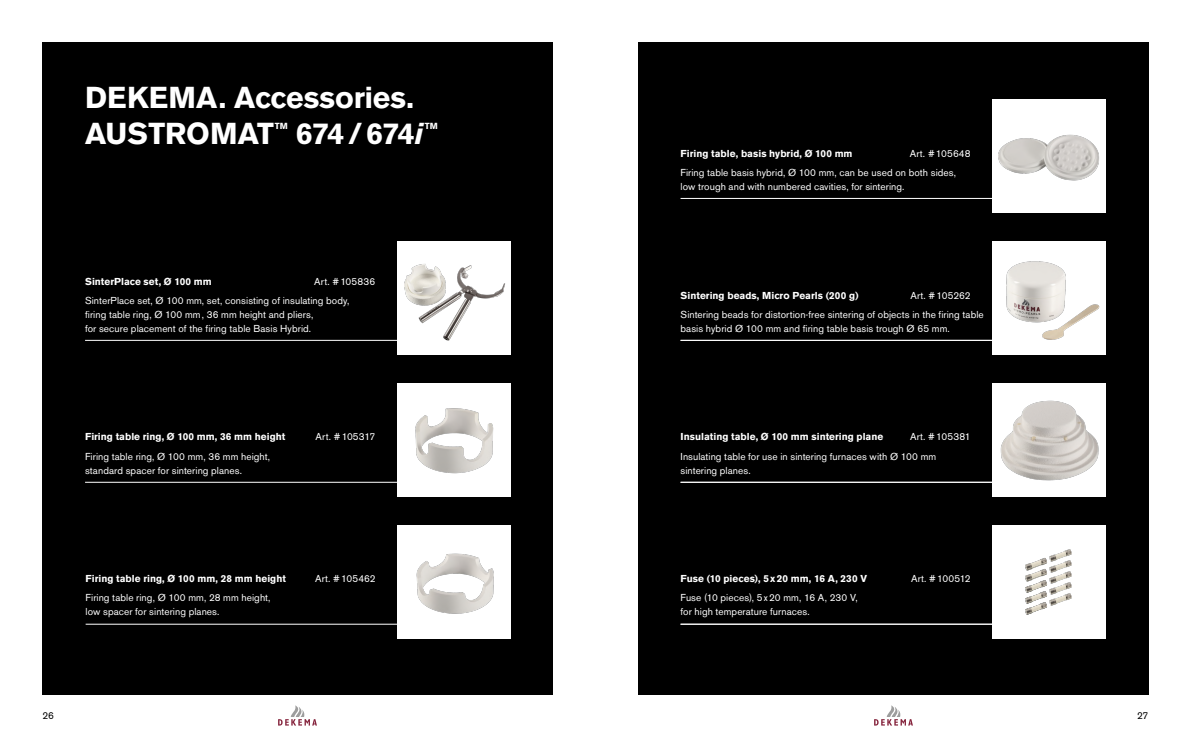
<style>
.page{position:relative;width:1191px;height:738px;background:#fff}
.page>*{position:absolute;margin:0;border:0;box-sizing:border-box;transform-origin:0 0}
.t1{font:700 30px/36px "Akzidenz Grotesk BE";color:#fff}
.t2{font:10px/19px "Akzidenz Grotesk BE";letter-spacing:.01em;color:#fff}
.t3{font:700 10px "Akzidenz Grotesk BE";letter-spacing:.005em;color:#fff}
.t4{font:10px "Akzidenz Grotesk BE";color:#000}
.t5{font:700 8.7px "Akzidenz Grotesk BE";color:#fff}
.s1{font-style:italic}
</style>
<div class="page">
<div style="left:43px;top:43px;width:510px;height:651px;background:#000"></div>
<div style="left:638px;top:43px;width:510px;height:651px;background:#000"></div>
<svg style="left:278px;top:705px;width:39px;height:20px"></svg>
<svg style="left:874px;top:705px;width:39px;height:20px"></svg>
<hr style="left:680px;top:198px;width:325px;height:1px;background:#fff">
<hr style="left:680px;top:340px;width:325px;height:1px;background:#fff">
<hr style="left:680px;top:481px;width:325px;height:1px;background:#fff">
<hr style="left:85px;top:340px;width:324px;height:1px;background:#fff">
<hr style="left:85px;top:481px;width:324px;height:1px;background:#fff">
<hr style="left:86px;top:623px;width:324px;height:1px;background:#fff">
<hr style="left:680px;top:623px;width:325px;height:1px;background:#fff">
<div style="left:992px;top:99px;width:114px;height:114px;background:#fff"></div>
<img style="left:998px;top:134px;width:101px;height:47px">
<img style="left:992px;top:383px;width:114px;height:113px">
<div style="left:397px;top:241px;width:113px;height:113px;background:#fff"></div>
<img style="left:404px;top:264px;width:101px;height:77px">
<img style="left:397px;top:383px;width:113px;height:113px">
<img style="left:397px;top:525px;width:114px;height:113px">
<img style="left:992px;top:241px;width:114px;height:113px">
<div style="left:992px;top:524px;width:114px;height:114px;background:#fff"></div>
<img style="left:1034px;top:558px;width:12px;height:4px">
<img style="left:1057px;top:549px;width:15px;height:5px">
<img style="left:1025px;top:562px;width:21px;height:11px">
<img style="left:1046px;top:554px;width:26px;height:11px">
<img style="left:1025px;top:573px;width:21px;height:42px">
<img style="left:1046px;top:565px;width:26px;height:11px">
<img style="left:1046px;top:576px;width:26px;height:11px">
<img style="left:1046px;top:587px;width:26px;height:21px">
<h1 class="t1" style="left:85px;top:79px;width:330px">DEKEMA. Accessories.<br>AUSTROMAT</h1>
<p class="t5" style="left:275px;top:120px;width:15px">TM</p>
<h1 class="t1" style="left:296px;top:115px;width:129px">674/674<span class="s1">i</span></h1>
<p class="t5" style="left:425px;top:120px;width:15px">TM</p>
<p class="t3" style="left:85px;top:275px;width:128px">SinterPlace set, Ø 100 mm</p>
<p class="t2" style="left:85px;top:271px;width:292px;text-indent:229px">Art. #105836<br>SinterPlace set, Ø 100 mm, set, consisting of insulating body,</p>
<p class="t2" style="left:85px;top:307px;width:230px;line-height:14px">firing table ring, Ø 100 mm, 36 mm height and pliers, for secure placement of the firing table Basis Hybrid.</p>
<p class="t3" style="left:85px;top:431px;width:202px">Firing table ring, Ø 100 mm, 36 mm height</p>
<p class="t2" style="left:315px;top:427px;width:61px">Art. #105317</p>
<p class="t2" style="left:85px;top:448px;width:187px;line-height:14px">Firing table ring, Ø 100 mm, 36 mm height, standard spacer for sintering planes.</p>
<p class="t3" style="left:86px;top:572px;width:202px">Firing table ring, Ø 100 mm, 28 mm height</p>
<p class="t2" style="left:315px;top:569px;width:62px">Art. #105462</p>
<p class="t2" style="left:86px;top:590px;width:186px;line-height:14px">Firing table ring, Ø 100 mm, 28 mm height, low spacer for sintering planes.</p>
<p class="t3" style="left:680px;top:147px;width:173px">Firing table, basis hybrid, Ø 100 mm</p>
<p class="t2" style="left:680px;top:143px;width:291px;text-indent:229px">Art. #105648<br>Firing table basis hybrid, Ø 100 mm, can be used on both sides,</p>
<p class="t2" style="left:680px;top:176px;width:225px">low trough and with numbered cavities, for sintering.</p>
<p class="t3" style="left:680px;top:289px;width:179px">Sintering beads, Micro Pearls (200 g)</p>
<p class="t2" style="left:680px;top:285px;width:305px;text-indent:230px">Art. #105262<br>Sintering beads for distortion-free sintering of objects in the firing table</p>
<p class="t2" style="left:680px;top:318px;width:271px">basis hybrid Ø 100 mm and firing table basis trough Ø 65 mm.</p>
<p class="t3" style="left:680px;top:431px;width:204px">Insulating table, Ø 100 mm sintering plane</p>
<p class="t2" style="left:680px;top:427px;width:292px;text-indent:229px">Art. #105381<br>Insulating table for use in sintering furnaces with Ø 100 mm</p>
<p class="t2" style="left:680px;top:460px;width:72px">sintering planes.</p>
<p class="t3" style="left:680px;top:572px;width:188px">Fuse (10 pieces), 5x20 mm, 16 A, 230 V</p>
<p class="t2" style="left:911px;top:569px;width:61px">Art. #100512</p>
<p class="t2" style="left:680px;top:590px;width:179px;line-height:14px">Fuse (10 pieces), 5x20 mm, 16 A, 230 V, for high temperature furnaces.</p>
<p class="t4" style="left:43px;top:709px;width:13px">26</p>
<p class="t4" style="left:1137px;top:709px;width:13px">27</p>
</div>
